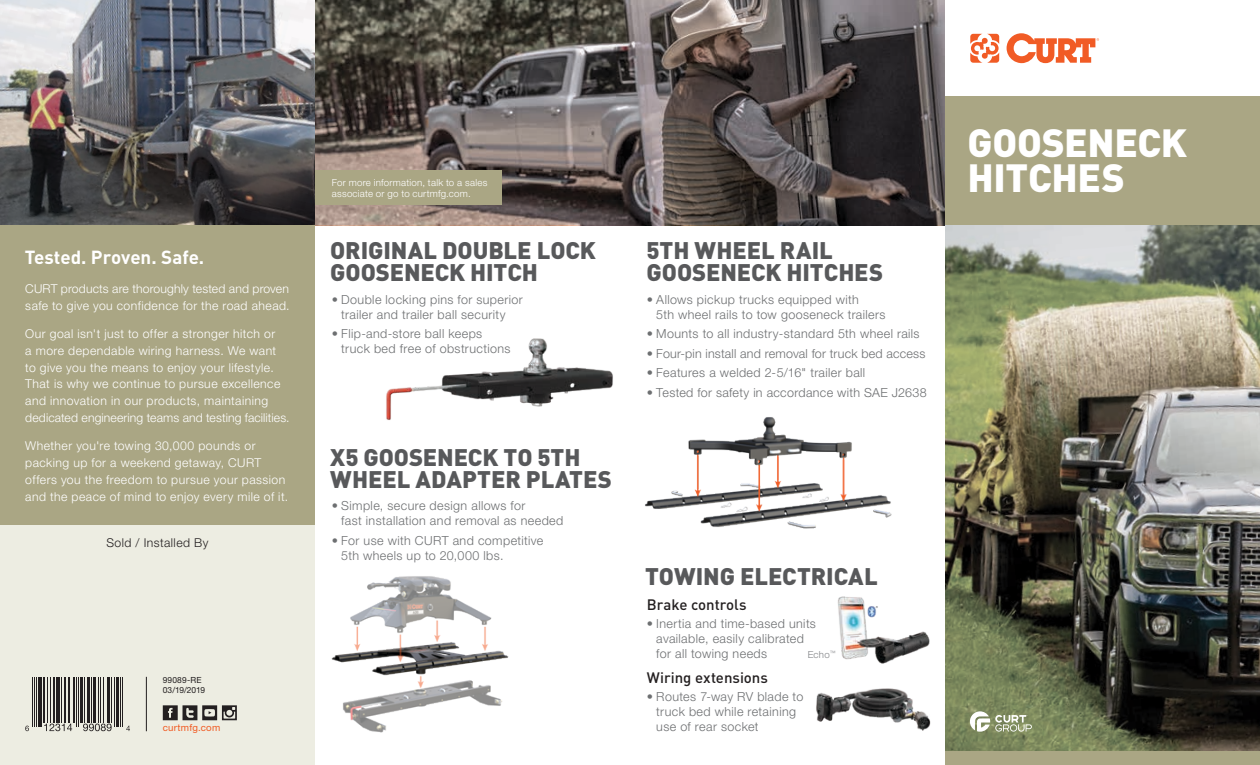
<style>
.page{position:relative;width:1260px;height:765px;background:#fff}
.page>*{position:absolute;margin:0;border:0;box-sizing:border-box;transform-origin:0 0}
.t1{font:900 38.88px/35px "DINOT";letter-spacing:-.005em;color:#fff}
.t2{font:900 23.75px/22px "DINOT";letter-spacing:-.005em;color:#58595b}
.t3{font:700 18.75px "DINOT";letter-spacing:-.005em;color:#fff}
.t4{font:500 15px "DINOT";letter-spacing:-.005em;color:#231f20}
.t5{font:300 12.5px/15px "Helvetica Neue LT Std";letter-spacing:.03em;color:#6d6f71}
.t6{font:300 12.25px/16.9px "Helvetica Neue LT Std";letter-spacing:.035em;color:#fff}
.t7{font:300 12.25px/16.9px "Helvetica Neue LT Std";letter-spacing:.015em;color:#fff}
.t8{font:300 12.25px "Helvetica Neue LT Std";letter-spacing:.035em;color:#231f20}
.t9{font:300 9.75px/10.9px "Helvetica Neue LT Std";letter-spacing:.025em;color:#fff}
.t10{font:9.75px "Helvetica Neue LT Std";letter-spacing:.025em;color:#f15a22}
.t11{font:300 9.75px "Helvetica Neue LT Std";color:#808285}
.t12{font:8.5px/10.1px "Helvetica Neue LT Std";letter-spacing:.015em;color:#231f20}
</style>
<div class="page">
<div style="left:0;top:525px;width:315px;height:240px;background:#edede2"></div>
<div style="left:0;top:225px;width:315px;height:300px;background:#aaa684"></div>
<img style="left:945px;top:225px;width:315px;height:526px">
<svg style="left:0;top:0;width:945px;height:225px;background:#605b5a"></svg>
<div style="left:315px;top:170px;width:187px;height:35px;background:#aaa684"></div>
<div style="left:945px;top:96px;width:315px;height:129px;background:#aaa684"></div>
<div style="left:945px;top:751px;width:315px;height:14px;background:#aaa684"></div>
<svg style="left:970px;top:33px;width:129px;height:30px"></svg>
<svg style="left:970px;top:711px;width:62px;height:21px"></svg>
<svg style="left:163px;top:705px;width:74px;height:15px"></svg>
<hr style="left:146px;top:677px;width:1px;height:54px;background:#231f20">
<hr style="left:32px;top:677px;width:1px;height:45px;background:#231f20">
<hr style="left:34px;top:677px;width:1px;height:45px;background:#231f20">
<hr style="left:36px;top:677px;width:1px;height:45px;background:#231f20">
<hr style="left:38px;top:677px;width:4px;height:45px;background:#231f20">
<hr style="left:43px;top:677px;width:2px;height:45px;background:#231f20">
<hr style="left:47px;top:677px;width:1px;height:45px;background:#231f20">
<hr style="left:50px;top:677px;width:1px;height:45px;background:#231f20">
<hr style="left:53px;top:677px;width:2px;height:45px;background:#231f20">
<hr style="left:56px;top:677px;width:4px;height:45px;background:#231f20">
<hr style="left:61px;top:677px;width:1px;height:45px;background:#231f20">
<hr style="left:64px;top:677px;width:2px;height:45px;background:#231f20">
<hr style="left:68px;top:677px;width:1px;height:45px;background:#231f20">
<hr style="left:69px;top:677px;width:1px;height:45px;background:#231f20">
<hr style="left:73px;top:677px;width:2px;height:45px;background:#231f20">
<hr style="left:76px;top:677px;width:1px;height:45px;background:#231f20">
<hr style="left:78px;top:677px;width:1px;height:45px;background:#231f20">
<hr style="left:80px;top:677px;width:3px;height:45px;background:#231f20">
<hr style="left:84px;top:677px;width:1px;height:45px;background:#231f20">
<hr style="left:87px;top:677px;width:3px;height:45px;background:#231f20">
<hr style="left:91px;top:677px;width:1px;height:45px;background:#231f20">
<hr style="left:94px;top:677px;width:2px;height:45px;background:#231f20">
<hr style="left:98px;top:677px;width:1px;height:45px;background:#231f20">
<hr style="left:100px;top:677px;width:1px;height:45px;background:#231f20">
<hr style="left:103px;top:677px;width:1px;height:45px;background:#231f20">
<hr style="left:107px;top:677px;width:3px;height:45px;background:#231f20">
<hr style="left:111px;top:677px;width:1px;height:45px;background:#231f20">
<hr style="left:114px;top:677px;width:1px;height:45px;background:#231f20">
<hr style="left:116px;top:677px;width:3px;height:45px;background:#231f20">
<hr style="left:120px;top:677px;width:1px;height:45px;background:#231f20">
<hr style="left:122px;top:677px;width:1px;height:45px;background:#231f20">
<svg style="left:25px;top:722px;width:105px;height:9px"></svg>
<img style="left:816px;top:688px;width:115px;height:43px">
<img style="left:837px;top:597px;width:92px;height:66px">
<img style="left:332px;top:576px;width:176px;height:157px">
<img style="left:645px;top:417px;width:246px;height:111px">
<img style="left:386px;top:338px;width:227px;height:82px">
<h3 class="t3" style="left:25px;top:242px;width:181px">Tested. Proven. Safe.</h3>
<p class="t7" style="left:25px;top:280px;width:266px">CURT products are thoroughly tested and proven safe to give you confidence for the road ahead.</p>
<p class="t6" style="left:25px;top:325px;width:266px">Our goal isn't just to offer a stronger hitch or<br>a more dependable wiring harness. We want to give you the means to enjoy your lifestyle.<br>That is why we continue to pursue excellence and innovation in our products, maintaining dedicated engineering teams and testing facilities.</p>
<p class="t6" style="left:25px;top:437px;width:264px">Whether you're towing 30,000 pounds or packing up for a weekend getaway, CURT offers you the freedom to pursue your passion and the peace of mind to enjoy every mile of it.</p>
<p class="t8" style="left:106px;top:535px;width:104px">Sold / Installed By</p>
<p class="t12" style="left:163px;top:675px;width:44px">99089-RE<br>03/19/2019</p>
<p class="t10" style="left:163px;top:722px;width:59px">curtmfg.com</p>
<p class="t9" style="left:332px;top:177px;width:157px">For more information, talk to a sales associate or go to curtmfg.com.</p>
<h2 class="t2" style="left:330px;top:237px;width:267px">ORIGINAL DOUBLE LOCK<br>GOOSENECK HITCH</h2>
<p class="t5" style="left:341px;top:291px;width:183px;text-indent:-9px">• Double locking pins for superior trailer and trailer ball security</p>
<p class="t5" style="left:341px;top:326px;width:171px;text-indent:-9px">• Flip-and-store ball keeps truck bed free of obstructions</p>
<h2 class="t2" style="left:330px;top:444px;width:283px">X5 GOOSENECK TO 5TH<br>WHEEL ADAPTER PLATES</h2>
<p class="t5" style="left:341px;top:498px;width:224px;text-indent:-9px">• Simple, secure design allows for<br>fast installation and removal as needed</p>
<p class="t5" style="left:341px;top:532px;width:203px;text-indent:-9px">• For use with CURT and competitive<br>5th wheels up to 20,000 lbs.</p>
<h2 class="t2" style="left:646px;top:237px;width:238px">5TH WHEEL RAIL<br>GOOSENECK HITCHES</h2>
<p class="t5" style="left:656px;top:291px;width:231px;text-indent:-9px">• Allows pickup trucks equipped with<br>5th wheel rails to tow gooseneck trailers</p>
<p class="t5" style="left:647px;top:326px;width:274px">• Mounts to all industry-standard 5th wheel rails</p>
<p class="t5" style="left:647px;top:345px;width:280px">• Four-pin install and removal for truck bed access</p>
<p class="t5" style="left:647px;top:365px;width:220px">• Features a welded 2-5/16" trailer ball</p>
<p class="t5" style="left:647px;top:384px;width:281px">• Tested for safety in accordance with SAE J2638</p>
<h2 class="t2" style="left:645px;top:563px;width:234px">TOWING ELECTRICAL</h2>
<p class="t5" style="left:656px;top:616px;width:161px;text-indent:-9px">• Inertia and time-based units available, easily calibrated for all towing needs</p>
<p class="t4" style="left:647px;top:593px;width:101px">Brake controls</p>
<p class="t11" style="left:808px;top:648px;width:29px">Echo<sup>™</sup></p>
<p class="t4" style="left:647px;top:666px;width:123px">Wiring extensions</p>
<p class="t5" style="left:656px;top:689px;width:148px;text-indent:-9px">• Routes 7-way RV blade to truck bed while retaining use of rear socket</p>
<h1 class="t1" style="left:967px;top:122px;width:221px">GOOSENECK<br>HITCHES</h1>
</div>
